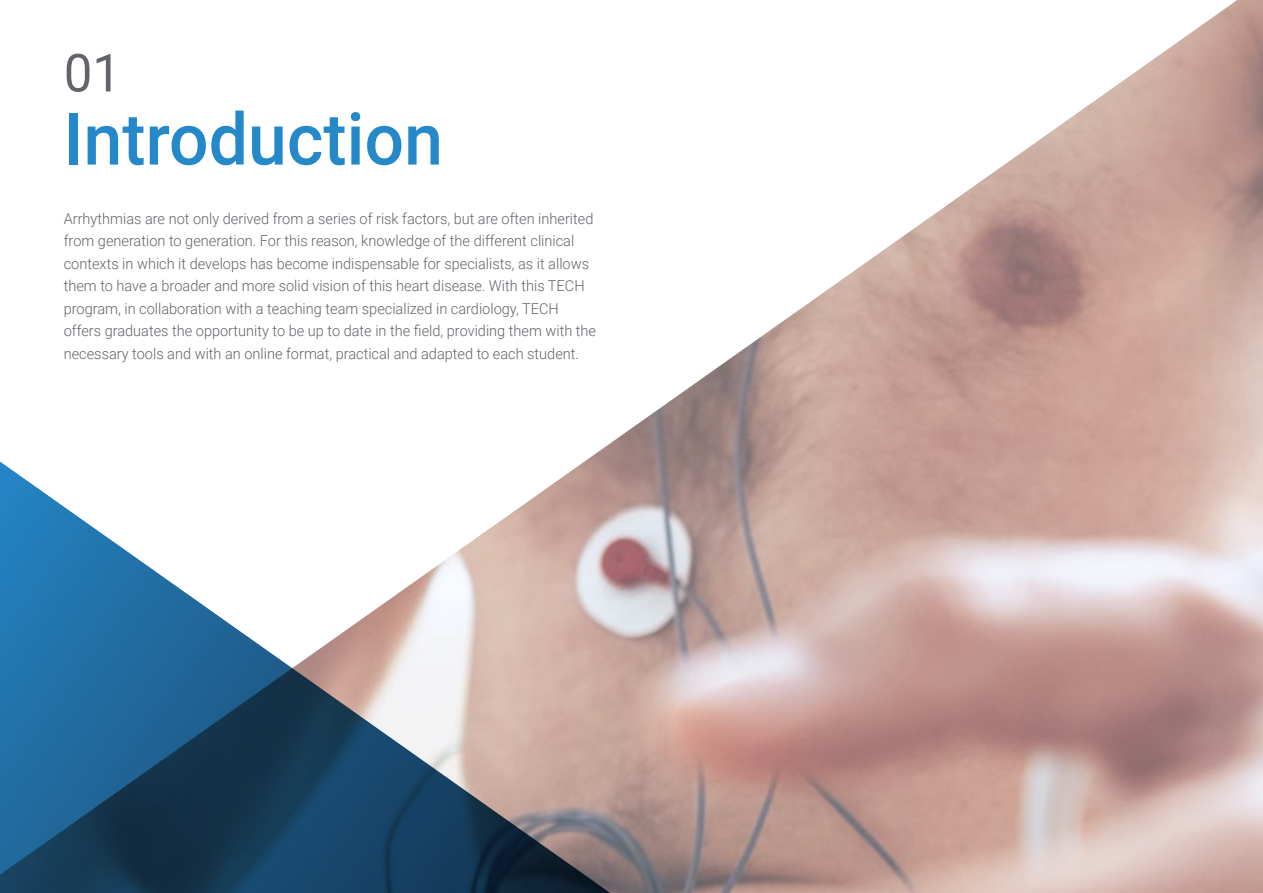
<style>
.page{position:relative;width:1263px;height:893px;background:#fff}
.page>*{position:absolute;margin:0;border:0;box-sizing:border-box;transform-origin:0 0}
.t1{font:500 72px "Roboto";color:#2488c9}
.t2{font:52.5px "Roboto";color:#61646a}
.t3{font:300 15px/22.5px "Roboto";color:#61646a}
</style>
<div class="page">
<img style="left:607px;top:0;width:656px;height:893px">
<svg style="left:0;top:446px;width:640px;height:447px"></svg>
<h2 class="t2" style="left:64px;top:36px;width:59px">01</h2>
<h1 class="t1" style="left:64px;top:89px;width:381px">Introduction</h1>
<p class="t3" style="left:64px;top:207px;width:534px">Arrhythmias are not only derived from a series of risk factors, but are often inherited from generation to generation. For this reason, knowledge of the different clinical contexts in which it develops has become indispensable for specialists, as it allows them to have a broader and more solid vision of this heart disease. With this TECH program, in collaboration with a teaching team specialized in cardiology, TECH offers graduates the opportunity to be up to date in the field, providing them with the necessary tools and with an online format, practical and adapted to each student.</p>
</div>
